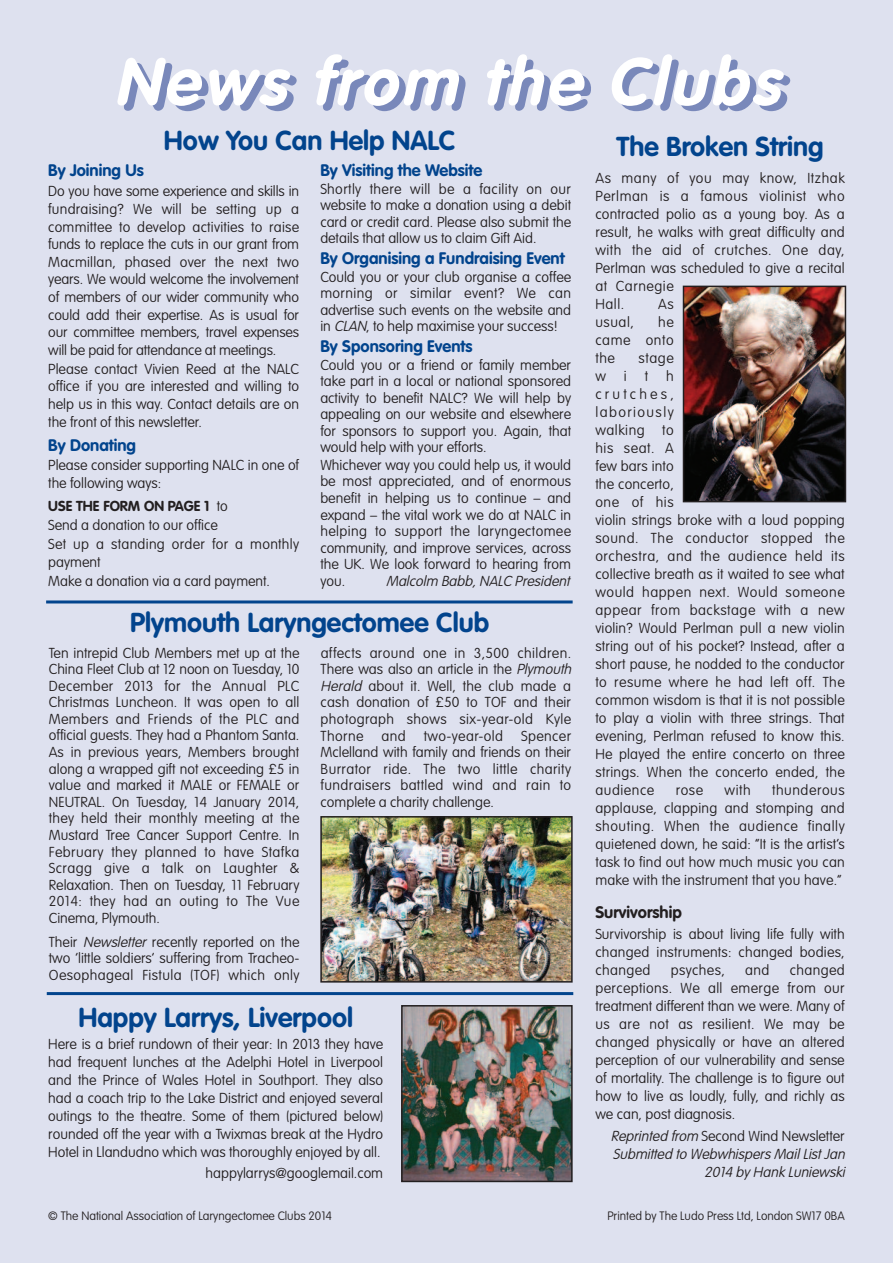
<style>
.page{position:relative;width:893px;height:1263px;background:#dee1ef}
.page>*{position:absolute;margin:0;border:0;box-sizing:border-box;transform-origin:0 0}
.t1{font:italic 700 66px "VAG Rounded";color:#7988ba}
.t2{font:700 27px "VAG Rounded";color:#02448d}
.t3{font:700 16.5px "VAG Rounded";color:#02448d}
.t4{font:700 16.5px "VAG Rounded";color:#231f20}
.t5{font:100 14.25px/18px "VAG Rounded";letter-spacing:.01em;color:#231f20;text-align:justify}
.t6{font:100 14.25px/17.7px "VAG Rounded";letter-spacing:-.01em;color:#231f20}
.t7{font:italic 100 14.25px/18px "VAG Rounded";color:#231f20;text-align:right}
.t8{font:100 12px "VAG Rounded";color:#231f20}
.s1{font-weight:700}
.s2{font-style:italic}
.s3{font-style:normal}
</style>
<div class="page">
<img style="left:323px;top:819px;width:247px;height:160px">
<div style="left:320px;top:816px;width:253px;height:166px;border:2px solid #231f20"></div>
<img style="left:404px;top:1008px;width:166px;height:171px">
<div style="left:401px;top:1005px;width:172px;height:177px;border:2px solid #231f20"></div>
<img style="left:686px;top:289px;width:157px;height:210px">
<div style="left:683px;top:286px;width:163px;height:216px;border:2px solid #231f20"></div>
<hr style="left:46px;top:600px;width:527px;height:3px;background:#02448d">
<hr style="left:47px;top:992px;width:526px;height:3px;background:#02448d">
<h1 class="t1" style="left:120px;top:60px;width:680px">News from the Clubs</h1>
<h2 class="t2" style="left:164px;top:129px;width:293px">How You Can Help NALC</h2>
<p class="t3" style="left:48px;top:163px;width:97px">By Joining Us</p>
<p class="t6" style="left:48px;top:184px;width:252px">Do you have some experience and skills in fundraising? We will be setting up a committee to develop activities to raise funds to replace the cuts in our grant from Macmillan, phased over the next two years. We would welcome the involvement of members of our wider community who could add their expertise. As is usual for our committee members, travel expenses will be paid for attendance at meetings.<br>Please contact Vivien Reed at the NALC office if you are interested and willing to help us in this way. Contact details are on the front of this newsletter.</p>
<p class="t3" style="left:48px;top:439px;width:89px">By Donating</p>
<p class="t5" style="left:48px;top:458px;width:252px;line-height:17.5px">Please consider supporting NALC in one of the following ways:</p>
<p class="t5" style="left:48px;top:498px;width:252px;line-height:18.6px;text-align:left"><span class="s1">USE THE FORM ON PAGE 1</span> to<br>Send a donation to our office<br>Set up a standing order for a monthly payment<br>Make a donation via a card payment.</p>
<p class="t3" style="left:320px;top:163px;width:164px">By Visiting the Website</p>
<p class="t5" style="left:320px;top:181px;width:252px;line-height:16.5px">Shortly there will be a facility on our website to make a donation using a debit card or credit card. Please also submit the details that allow us to claim Gift Aid.</p>
<p class="t3" style="left:320px;top:251px;width:246px">By Organising a Fundraising Event</p>
<p class="t5" style="left:320px;top:269px;width:252px;line-height:16.5px">Could you or your club organise a coffee morning or similar event? We can advertise such events on the website and in <span class="s2">CLAN</span>, to help maximise your success!</p>
<p class="t3" style="left:320px;top:339px;width:154px">By Sponsoring Events</p>
<p class="t5" style="left:320px;top:357px;width:252px;line-height:16.6px;text-align:left">Could you or a friend or family member take part in a local or national sponsored activity to benefit NALC? We will help by appealing on our website and elsewhere for sponsors to support you. Again, that would help with your efforts.<br>Whichever way you could help us, it would be most appreciated, and of enormous benefit in helping us to continue – and expand – the vital work we do at NALC in helping to support the laryngectomee community, and improve services, across the UK. We look forward to hearing from you.</p>
<p class="t7" style="left:386px;top:573px;width:188px">Malcolm Babb, NALC President</p>
<h2 class="t2" style="left:130px;top:611px;width:360px">Plymouth Laryngectomee Club</h2>
<p class="t5" style="left:49px;top:645px;width:252px;line-height:16.6px">Ten intrepid Club Members met up at the China Fleet Club at 12 noon on Tuesday, 10<br>December 2013 for the Annual PLC Christmas Luncheon. It was open to all Members and Friends of the PLC and official guests. They had a Phantom Santa.<br>As in previous years, Members brought along a wrapped gift not exceeding £5 in value and marked it MALE or FEMALE or NEUTRAL. On Tuesday, 14 January 2014, they held their monthly meeting at the Mustard Tree Cancer Support Centre. In February they planned to have Stafka Scragg give a talk on Laughter &amp; Relaxation. Then on Tuesday, 11 February 2014: they had an outing to The Vue Cinema, Plymouth.</p>
<p class="t5" style="left:49px;top:934px;width:252px;line-height:16.6px">Their <span class="s2">Newsletter</span> recently reported on the two ‘little soldiers’ suffering from Tracheo-Oesophageal Fistula (TOF) which only</p>
<p class="t5" style="left:321px;top:645px;width:255px;line-height:16.6px;text-align:left">affects around one in 3,500 children.<br>There was also an article in the <span class="s2">Plymouth<br>Herald</span> about it. Well, the club made a cash donation of £50 to TOF and their photograph shows six-year-old Kyle<br>Thorne</p>
<p class="t5" style="left:381px;top:728px;width:26px">and</p>
<p class="t5" style="left:424px;top:728px;width:81px">two-year-old</p>
<p class="t5" style="left:321px;top:728px;width:252px;line-height:16.6px;text-indent:200px">Spencer Mclelland with family and friends on their Burrator ride. The two little charity fundraisers battled wind and rain to complete a charity challenge.</p>
<h2 class="t2" style="left:78px;top:1006px;width:276px">Happy Larrys, Liverpool</h2>
<p class="t5" style="left:48px;top:1036px;width:336px">Here is a brief rundown of their year: In 2013 they have had frequent lunches at the Adelphi Hotel in Liverpool and the Prince of Wales Hotel in Southport. They also had a coach trip to the Lake District and enjoyed several outings to the theatre. Some of them (pictured below) rounded off the year with a Twixmas break at the Hydro Hotel in Llandudno which was thoroughly enjoyed by all.</p>
<p class="t5" style="left:206px;top:1164px;width:179px">happylarrys@googlemail.com</p>
<h2 class="t2" style="left:617px;top:135px;width:208px">The Broken String</h2>
<p class="t5" style="left:595px;top:170px;width:251px;text-align:left">As many of you may know, Itzhak<br>Perlman is a famous violinist who contracted polio as a young boy. As a result, he walks with great difficulty and with the aid of crutches. One day,<br>Perlman was scheduled to give a recital at Carnegie<br>Hall.</p>
<p class="t5" style="left:658px;top:296px;width:17px">As</p>
<p class="t5" style="left:595px;top:314px;width:80px;text-indent:63px">he came onto the</p>
<p class="t5" style="left:595px;top:314px;width:40px">usual,</p>
<p class="t5" style="left:639px;top:350px;width:37px">stage</p>
<p class="t5" style="left:595px;top:368px;width:251px;text-align:left;text-indent:71px">h<br>crutches,<br>laboriously<br>walking to<br>his seat. A<br>few bars into<br>the concerto,<br>one of his<br>violin strings broke with a loud popping sound. The conductor stopped the orchestra, and the audience held its collective breath as it waited to see what would happen next. Would someone appear from backstage with a new violin? Would Perlman pull a new violin string out of his pocket? Instead, after a short pause, he nodded to the conductor to resume where he had left off. The common wisdom is that it is not possible to play a violin with three strings. That evening, Perlman refused to know this.<br>He played the entire concerto on three strings. When the concerto ended, the audience</p>
<p class="t5" style="left:595px;top:368px;width:12px">w</p>
<p class="t5" style="left:624px;top:368px;width:4px">i</p>
<p class="t5" style="left:645px;top:368px;width:5px">t</p>
<p class="t5" style="left:595px;top:782px;width:251px;text-indent:177px">thunderous applause, clapping and stomping and shouting. When the audience finally quietened down, he said: “It is the artist’s task to find out how much music you can make with the instrument that you have.”</p>
<p class="t4" style="left:595px;top:905px;width:88px">Survivorship</p>
<p class="t5" style="left:595px;top:926px;width:251px">Survivorship is about living life fully with changed instruments: changed bodies, changed</p>
<p class="t5" style="left:676px;top:782px;width:29px">rose</p>
<p class="t5" style="left:725px;top:782px;width:28px">with</p>
<p class="t5" style="left:595px;top:962px;width:251px;text-indent:194px">changed perceptions. We all emerge from our treatment different than we were. Many of us are not as resilient. We may be changed physically or have an altered perception of our vulnerability and sense of mortality. The challenge is to figure out how to live as loudly, fully, and richly as we can, post diagnosis.</p>
<p class="t7" style="left:611px;top:1128px;width:238px">Reprintedfrom<span class="s3">Second Wind Newsletter<br></span>Submitted to Webwhispers Mail List Jan<br>2014 by Hank Luniewski</p>
<p class="t5" style="left:671px;top:962px;width:56px">psyches,</p>
<p class="t5" style="left:745px;top:962px;width:26px">and</p>
<p class="t8" style="left:48px;top:1210px;width:285px">© The National Association of Laryngectomee Clubs 2014</p>
<p class="t8" style="left:607px;top:1210px;width:239px">Printed by The Ludo Press Ltd, London SW17 0BA</p>
</div>
